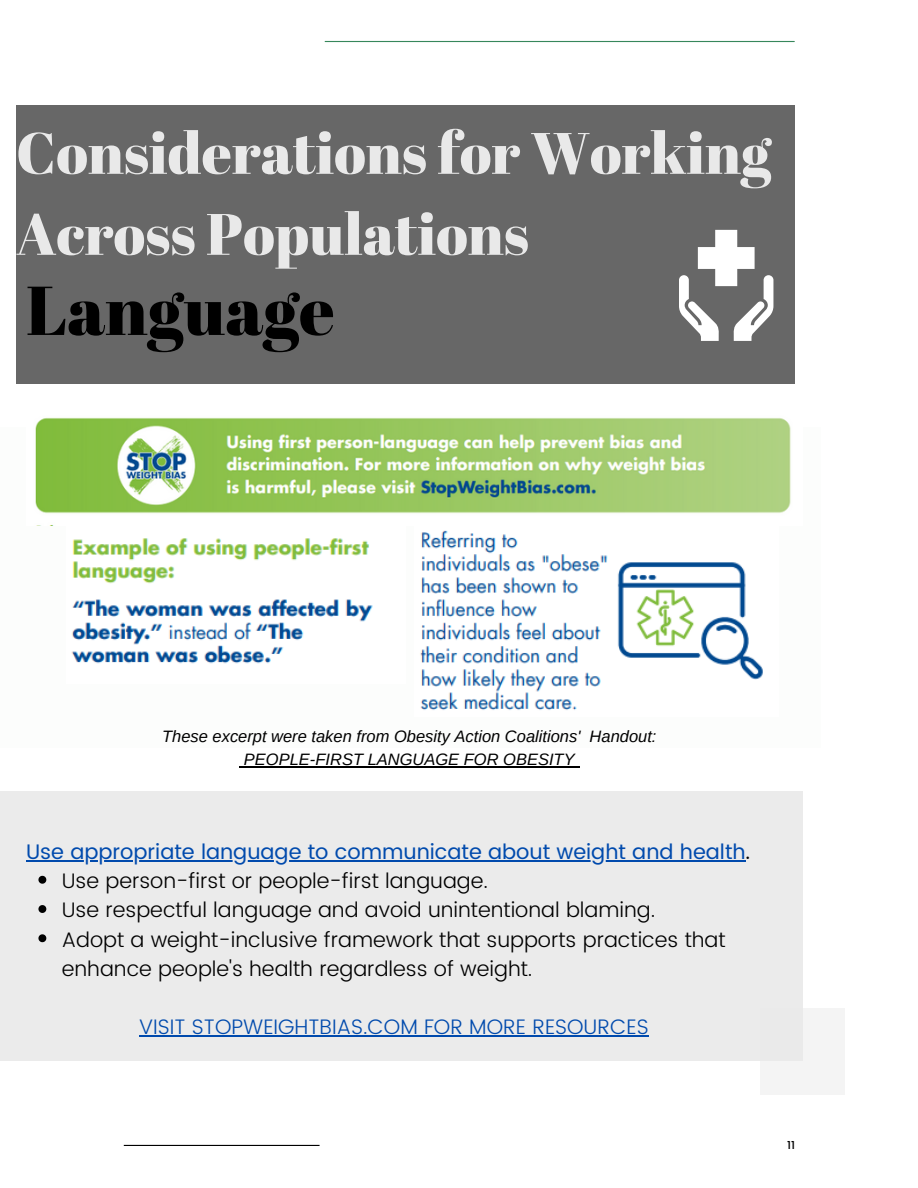
<style>
.page{position:relative;width:918px;height:1188px;background:#fff}
.page>*{position:absolute;margin:0;border:0;box-sizing:border-box;transform-origin:0 0}
.t1{font:69px "Abril Fatface";color:#000}
.t2{font:58.2px/81px "Abril Fatface";color:#e9e9e9}
.t3{font:300 21px/29.2px "Poppins";color:#000}
.t4{font:21px "Poppins";color:#004aad}
.t5{font:300 21px "Poppins";color:#004aad}
.t6{font:italic 16.5px/22.5px "Arimo";color:#000;text-align:center}
.t7{font:500 11.25px "Poppins";color:#000}
.s1{color:#000}
</style>
<div class="page">
<div style="left:0;top:791px;width:803px;height:270px;background:#e9e9e9"></div>
<div style="left:16px;top:105px;width:779px;height:279px;background:#676767"></div>
<hr style="left:124px;top:1145px;width:196px;height:1px;background:#000">
<div style="left:761px;top:1008px;width:84px;height:87px;background:#f4f4f4"></div>
<hr style="left:325px;top:41px;width:469px;height:1px;background:#37875b">
<svg style="left:679px;top:230px;width:94px;height:111px"></svg>
<img style="left:71px;top:538px;width:302px;height:126px">
<img style="left:35px;top:417px;width:756px;height:97px">
<img style="left:420px;top:530px;width:343px;height:180px">
<svg style="left:38px;top:876px;width:8px;height:8px"></svg>
<svg style="left:38px;top:905px;width:8px;height:8px"></svg>
<svg style="left:38px;top:934px;width:8px;height:8px"></svg>
<hr style="left:26px;top:860px;width:720px;height:1px;background:#004aad">
<hr style="left:139px;top:1036px;width:510px;height:1px;background:#004aad">
<hr style="left:244px;top:766px;width:331px;height:1px;background:#000">
<h2 class="t2" style="left:16px;top:111px;width:757px">Considerations for Working<br>Across Populations</h2>
<h1 class="t1" style="left:26px;top:262px;width:310px">Language</h1>
<p class="t6" style="left:162px;top:725px;width:496px">These excerpt were taken from Obesity Action Coalitions' Handout:<br>PEOPLE-FIRST LANGUAGE FOR OBESITY</p>
<p class="t4" style="left:26px;top:839px;width:726px">Use appropriate language to communicate about weight and health<span class="s1">.</span></p>
<p class="t3" style="left:62px;top:866px;width:665px">Use person-first or people-first language.<br>Use respectful language and avoid unintentional blaming.<br>Adopt a weight-inclusive framework that supports practices that enhance people's health regardless of weight.</p>
<p class="t5" style="left:139px;top:1015px;width:511px">VISIT STOPWEIGHTBIAS.COM FOR MORE RESOURCES</p>
<p class="t7" style="left:787px;top:1138px;width:9px">11</p>
</div>
